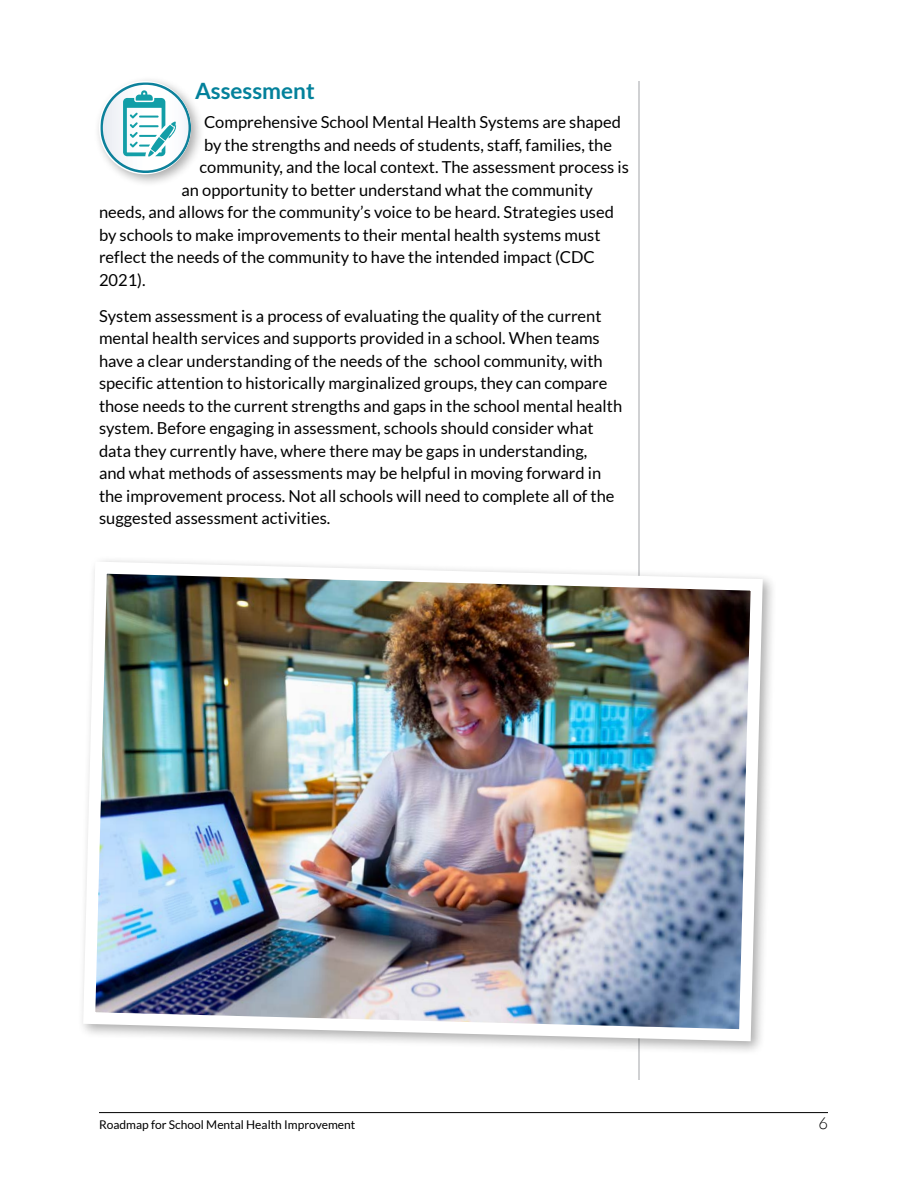
<style>
.page{position:relative;width:918px;height:1188px;background:#fff}
.page>*{position:absolute;margin:0;border:0;box-sizing:border-box;transform-origin:0 0}
.Subhead{font:700 22.5px "Lato";color:#03819b}
.body_text{font:16.5px/22.5px "Lato";color:#000}
.t1{font:300 16.5px "Lato";color:#000}
.t2{font:12px "Lato";color:#000}
</style>
<div class="page">
<hr style="left:639px;top:81px;width:1px;height:999px;background:#a3a5a8">
<hr style="left:99px;top:1112px;width:729px;height:1px;background:#000">
<div style="left:78px;top:556px;width:699px;height:500px;background:#fff"></div>
<img style="left:82px;top:556px;width:687px;height:491px">
<div style="left:93px;top:75px;width:112px;height:113px;background:#000;opacity:.33"></div>
<svg style="left:100px;top:82px;width:91px;height:91px"></svg>
<p class="Subhead" style="left:195px;top:78px;width:121px">Assessment</p>
<p class="body_text" style="left:204px;top:111px;width:418px">Comprehensive School Mental Health Systems are shaped</p>
<p class="body_text" style="left:204px;top:134px;width:410px">by the strengths and needs of students, staff, families, the</p>
<p class="body_text" style="left:200px;top:156px;width:431px">community, and the local context. The assessment process is</p>
<p class="body_text" style="left:182px;top:179px;width:413px">an opportunity to better understand what the community</p>
<p class="body_text" style="left:99px;top:201px;width:516px">needs, and allows for the community’s voice to be heard. Strategies used</p>
<p class="body_text" style="left:99px;top:224px;width:503px">by schools to make improvements to their mental health systems must</p>
<p class="body_text" style="left:99px;top:246px;width:497px">reflect the needs of the community to have the intended impact (CDC</p>
<p class="body_text" style="left:99px;top:269px;width:48px">2021).</p>
<p class="body_text" style="left:99px;top:305px;width:525px">System assessment is a process of evaluating the quality of the current mental health services and supports provided in a school. When teams have a clear understanding of the needs of the school community, with specific attention to historically marginalized groups, they can compare those needs to the current strengths and gaps in the school mental health system. Before engaging in assessment, schools should consider what data they currently have, where there may be gaps in understanding,<br>and what methods of assessments may be helpful in moving forward in the improvement process. Not all schools will need to complete all of the suggested assessment activities.</p>
<p class="t2" style="left:99px;top:1118px;width:258px">Roadmap for School Mental Health Improvement</p>
<p class="t1" style="left:818px;top:1115px;width:11px">6</p>
</div>
